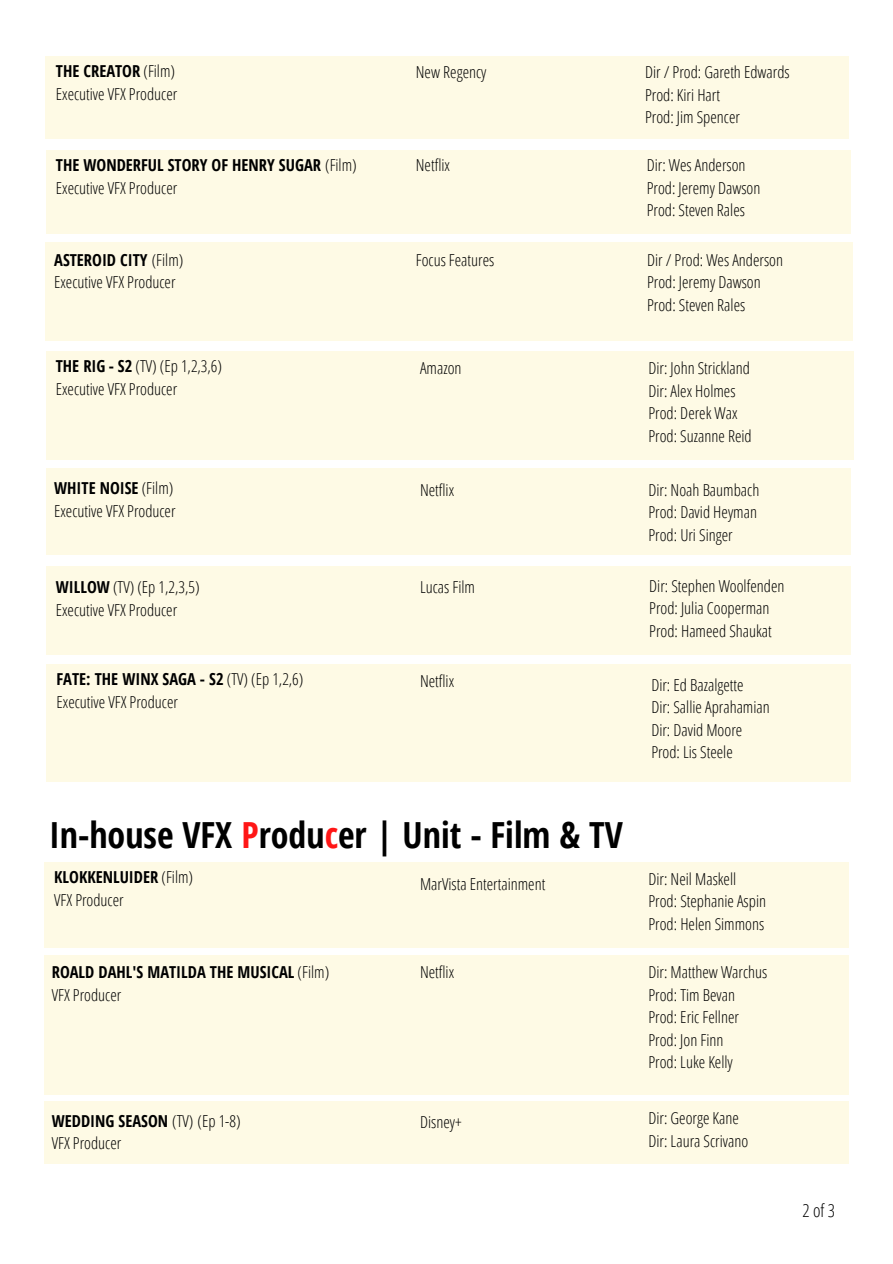
<style>
.page{position:relative;width:893px;height:1264px;background:#fff}
.page>*{position:absolute;margin:0;border:0;box-sizing:border-box;transform-origin:0 0}
.t1{font:700 36px "Open Sans Condensed";color:#000}
.t2{font:300 18px "Open Sans Condensed";color:#000}
.t3{font:300 16.5px "Open Sans Condensed";color:#000}
.t4{font:700 16.5px "Open Sans Condensed";color:#000}
.s1{font-weight:300}
.s2{font-weight:700}
.s3{color:#ff1616}
</style>
<div class="page">
<div style="left:44px;top:1101px;width:804px;height:62px;background:#fefae5"></div>
<div style="left:44px;top:954px;width:804px;height:140px;background:#fefae5"></div>
<div style="left:44px;top:862px;width:804px;height:86px;background:#fefae5"></div>
<div style="left:46px;top:664px;width:805px;height:118px;background:#fefae5"></div>
<div style="left:46px;top:566px;width:805px;height:88px;background:#fefae5"></div>
<div style="left:46px;top:469px;width:805px;height:86px;background:#fefae5"></div>
<div style="left:46px;top:351px;width:807px;height:108px;background:#fefae5"></div>
<div style="left:45px;top:242px;width:807px;height:99px;background:#fefae5"></div>
<div style="left:45px;top:56px;width:803px;height:83px;background:#fefae5"></div>
<div style="left:46px;top:150px;width:805px;height:83px;background:#fefae5"></div>
<p class="t4" style="left:56px;top:60px;width:121px">THE CREATOR <span class="s1">(Film)</span></p>
<p class="t3" style="left:56px;top:82px;width:123px">Executive VFX Producer</p>
<p class="t3" style="left:416px;top:61px;width:72px">New Regency</p>
<p class="t3" style="left:645px;top:61px;width:146px">Dir / Prod: Gareth Edwards</p>
<p class="t3" style="left:645px;top:83px;width:76px">Prod: Kiri Hart</p>
<p class="t3" style="left:645px;top:106px;width:96px">Prod: Jim Spencer</p>
<p class="t4" style="left:56px;top:154px;width:302px">THE WONDERFUL STORY OF HENRY SUGAR <span class="s1">(Film)</span></p>
<p class="t3" style="left:56px;top:176px;width:123px">Executive VFX Producer</p>
<p class="t3" style="left:416px;top:154px;width:36px">Netflix</p>
<p class="t3" style="left:646px;top:154px;width:100px">Dir: Wes Anderson</p>
<p class="t3" style="left:646px;top:176px;width:115px">Prod: Jeremy Dawson</p>
<p class="t3" style="left:646px;top:199px;width:100px">Prod: Steven Rales</p>
<p class="t4" style="left:54px;top:248px;width:131px">ASTEROID CITY <span class="s1">(Film)</span></p>
<p class="t3" style="left:54px;top:270px;width:123px">Executive VFX Producer</p>
<p class="t3" style="left:416px;top:248px;width:80px">Focus Features</p>
<p class="t3" style="left:647px;top:248px;width:137px">Dir / Prod: Wes Anderson</p>
<p class="t3" style="left:647px;top:270px;width:115px">Prod: Jeremy Dawson</p>
<p class="t3" style="left:647px;top:293px;width:100px">Prod: Steven Rales</p>
<p class="t3" style="left:56px;top:355px;width:168px"><span class="s2">THE RIG - S2</span> (TV) (Ep 1,2,3,6)</p>
<p class="t3" style="left:56px;top:377px;width:123px">Executive VFX Producer</p>
<p class="t3" style="left:420px;top:356px;width:43px">Amazon</p>
<p class="t3" style="left:648px;top:356px;width:103px">Dir: John Strickland</p>
<p class="t3" style="left:648px;top:379px;width:89px">Dir: Alex Holmes</p>
<p class="t3" style="left:648px;top:401px;width:90px">Prod: Derek Wax</p>
<p class="t3" style="left:648px;top:424px;width:105px">Prod: Suzanne Reid</p>
<p class="t4" style="left:54px;top:476px;width:121px">WHITE NOISE <span class="s1">(Film)</span></p>
<p class="t3" style="left:54px;top:499px;width:123px">Executive VFX Producer</p>
<p class="t3" style="left:420px;top:478px;width:36px">Netflix</p>
<p class="t3" style="left:648px;top:478px;width:112px">Dir: Noah Baumbach</p>
<p class="t3" style="left:648px;top:500px;width:110px">Prod: David Heyman</p>
<p class="t3" style="left:648px;top:523px;width:86px">Prod: Uri Singer</p>
<p class="t3" style="left:56px;top:576px;width:145px"><span class="s2">WILLOW</span> (TV) (Ep 1,2,3,5)</p>
<p class="t3" style="left:56px;top:598px;width:123px">Executive VFX Producer</p>
<p class="t3" style="left:420px;top:576px;width:56px">Lucas Film</p>
<p class="t3" style="left:649px;top:574px;width:137px">Dir: Stephen Woolfenden</p>
<p class="t3" style="left:649px;top:596px;width:122px">Prod: Julia Cooperman</p>
<p class="t3" style="left:649px;top:619px;width:124px">Prod: Hameed Shaukat</p>
<p class="t4" style="left:57px;top:667px;width:248px">FATE: THE WINX SAGA - S2 <span class="s1">(TV) (Ep 1,2,6)</span></p>
<p class="t3" style="left:57px;top:690px;width:123px">Executive VFX Producer</p>
<p class="t3" style="left:420px;top:669px;width:36px">Netflix</p>
<p class="t3" style="left:651px;top:673px;width:94px">Dir: Ed Bazalgette</p>
<p class="t3" style="left:651px;top:695px;width:120px">Dir: Sallie Aprahamian</p>
<p class="t3" style="left:651px;top:718px;width:92px">Dir: David Moore</p>
<p class="t3" style="left:651px;top:740px;width:83px">Prod: Lis Steele</p>
<p class="t1" style="left:49px;top:809px;width:575px">In-house VFX <span class="s3">P</span>rodu<span class="s3">c</span>er | Unit - Film &amp; TV</p>
<p class="t4" style="left:54px;top:865px;width:140px">KLOKKENLUIDER <span class="s1">(Film)</span></p>
<p class="t3" style="left:54px;top:887px;width:71px">VFX Producer</p>
<p class="t3" style="left:420px;top:872px;width:127px">MarVista Entertainment</p>
<p class="t3" style="left:648px;top:867px;width:89px">Dir: Neil Maskell</p>
<p class="t3" style="left:648px;top:889px;width:119px">Prod: Stephanie Aspin</p>
<p class="t3" style="left:648px;top:912px;width:117px">Prod: Helen Simmons</p>
<p class="t4" style="left:52px;top:960px;width:279px">ROALD DAHL'S MATILDA THE MUSICAL <span class="s1">(Film)</span></p>
<p class="t3" style="left:52px;top:982px;width:71px">VFX Producer</p>
<p class="t4" style="left:52px;top:1109px;width:190px">WEDDING SEASON <span class="s1">(TV) (Ep 1-8)</span></p>
<p class="t3" style="left:52px;top:1131px;width:71px">VFX Producer</p>
<p class="t3" style="left:420px;top:960px;width:36px">Netflix</p>
<p class="t3" style="left:648px;top:960px;width:120px">Dir: Matthew Warchus</p>
<p class="t3" style="left:648px;top:982px;width:88px">Prod: Tim Bevan</p>
<p class="t3" style="left:648px;top:1005px;width:92px">Prod: Eric Fellner</p>
<p class="t3" style="left:648px;top:1027px;width:76px">Prod: Jon Finn</p>
<p class="t3" style="left:648px;top:1050px;width:86px">Prod: Luke Kelly</p>
<p class="t3" style="left:420px;top:1109px;width:43px">Disney+</p>
<p class="t3" style="left:648px;top:1106px;width:92px">Dir: George Kane</p>
<p class="t3" style="left:648px;top:1129px;width:101px">Dir: Laura Scrivano</p>
<p class="t2" style="left:802px;top:1198px;width:34px">2 of 3</p>
</div>
